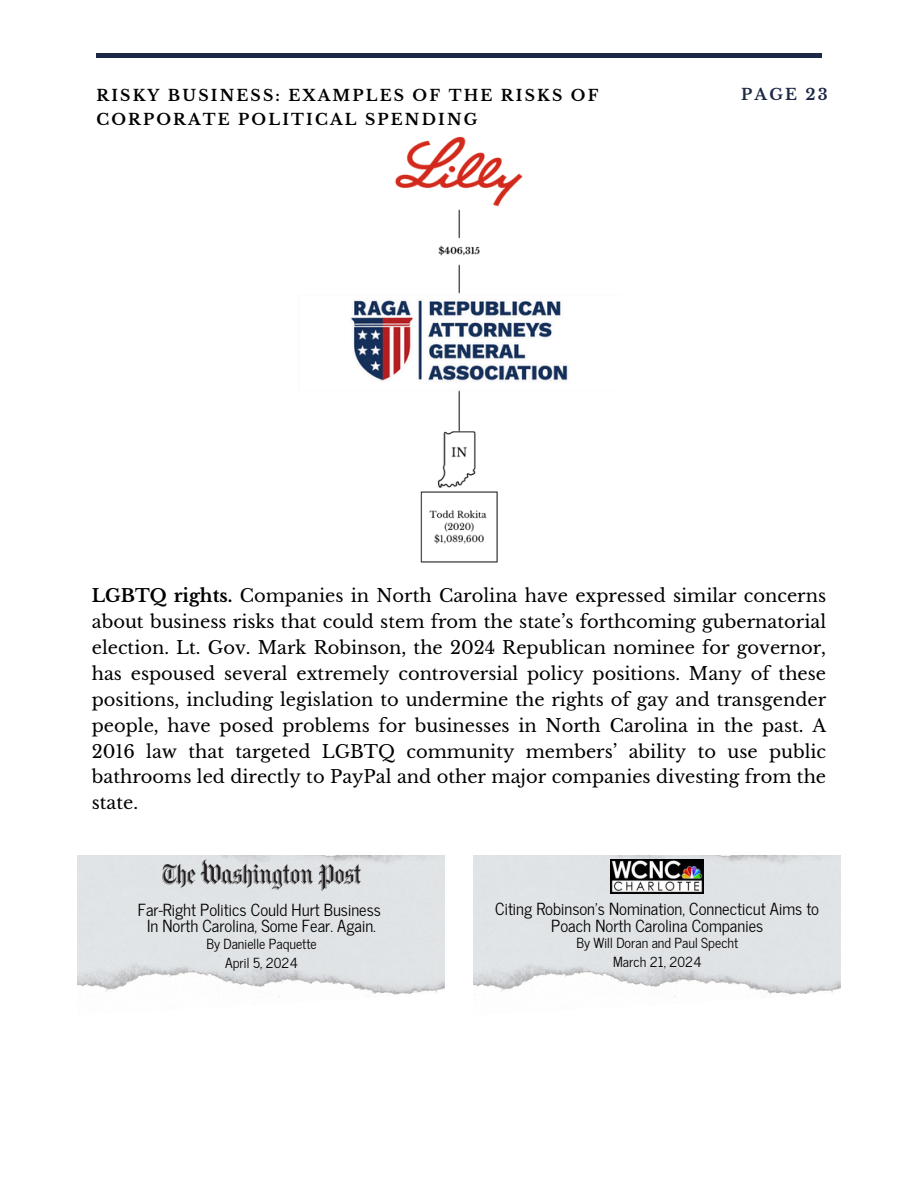
<style>
.page{position:relative;width:918px;height:1188px;background:#fff}
.page>*{position:absolute;margin:0;border:0;box-sizing:border-box;transform-origin:0 0}
.t1{font:17.85px/25.8px "Libre Baskerville";color:#000;text-align:justify}
.t2{font:16.5px/16.5px "News Cycle";color:#000;text-align:center}
.t3{font:700 15.6px "Libre Baskerville";letter-spacing:.14em;color:#000}
.t4{font:700 15.6px "Libre Baskerville";letter-spacing:.14em;color:#1b2946}
.t5{font:13.8px/18.6px "News Cycle";color:#000;text-align:center}
.s1{font-weight:700}
</style>
<div class="page">
<div style="left:96px;top:53px;width:725px;height:5px;background:#1b2946"></div>
<img style="left:78px;top:856px;width:367px;height:141px">
<img style="left:163px;top:860px;width:198px;height:30px">
<img style="left:474px;top:856px;width:367px;height:141px">
<img style="left:611px;top:860px;width:93px;height:33px">
<img style="left:351px;top:136px;width:217px;height:427px">
<h1 class="t3" style="left:96px;top:86px;width:503px">RISKY BUSINESS: EXAMPLES OF THE RISKS OF</h1>
<p class="t4" style="left:741px;top:85px;width:88px">PAGE 23</p>
<h1 class="t3" style="left:96px;top:110px;width:382px">CORPORATE POLITICAL SPENDING</h1>
<p class="t1" style="left:92px;top:583px;width:736px"><span class="s1">LGBTQ rights.</span> Companies in North Carolina have expressed similar concerns about business risks that could stem from the state’s forthcoming gubernatorial election. Lt. Gov. Mark Robinson, the 2024 Republican nominee for governor, has espoused several extremely controversial policy positions. Many of these positions, including legislation to undermine the rights of gay and transgender people, have posed problems for businesses in North Carolina in the past. A 2016 law that targeted LGBTQ community members’ ability to use public bathrooms led directly to PayPal and other major companies divesting from the state.</p>
<p class="t2" style="left:138px;top:900px;width:245px">Far-Right Politics Could Hurt Business<br>In North Carolina, Some Fear. Again.</p>
<p class="t5" style="left:206px;top:934px;width:112px">By Danielle Paquette<br>April 5, 2024</p>
<p class="t2" style="left:495px;top:900px;width:325px">Citing Robinson's Nomination, Connecticut Aims to<br>Poach North Carolina Companies</p>
<p class="t5" style="left:576px;top:933px;width:163px">By Will Doran and Paul Specht<br>March 21, 2024</p>
</div>
